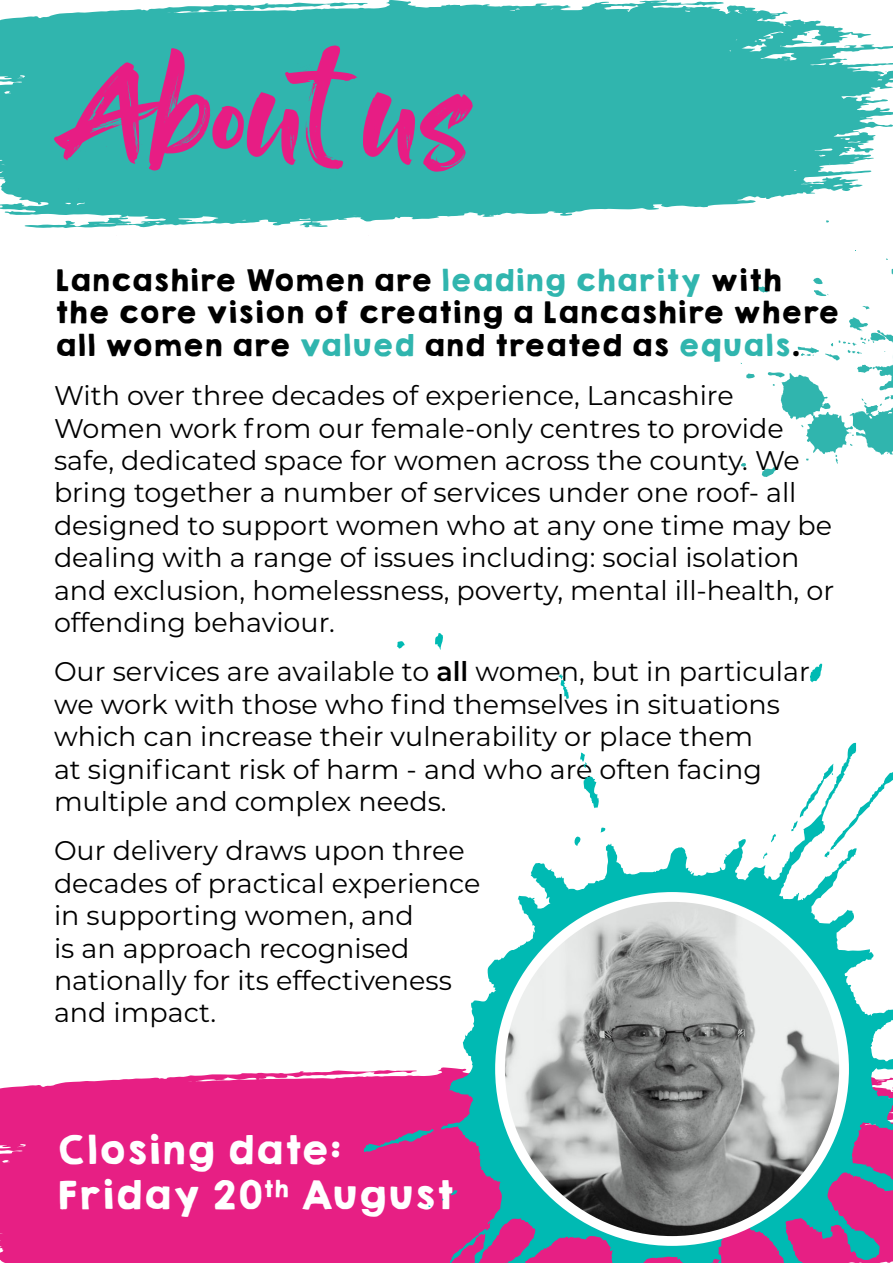
<style>
.page{position:relative;width:893px;height:1263px;background:#fff}
.page>*{position:absolute;margin:0;border:0;box-sizing:border-box;transform-origin:0 0}
.t1{font:100.35px "My Font";color:#e71d84}
.t2{font:35.55px/45.5px "KGHAPPY Solid";color:#fff}
.t3{font:27px/32.4px "Montserrat";color:#000}
.t4{font:27px/32.4px "KGHAPPY Solid";color:#000}
.s1{color:#30b5ae}
.s2{font-weight:600}
</style>
<div class="page">
<div style="left:0;top:1069px;width:440px;height:194px;background:#e71f84"></div>
<svg style="left:741px;top:268px;width:152px;height:209px"></svg>
<svg style="left:0;top:0;width:893px;height:228px;fill:#30b5ae"></svg>
<svg style="left:810px;top:664px;width:12px;height:18px"></svg>
<svg style="left:435px;top:633px;width:8px;height:17px"></svg>
<svg style="left:397px;top:641px;width:8px;height:8px"></svg>
<svg style="left:363px;top:1129px;width:72px;height:23px"></svg>
<svg style="left:440px;top:742px;width:453px;height:521px"></svg>
<svg style="left:583px;top:776px;width:16px;height:32px"></svg>
<svg style="left:770px;top:834px;width:7px;height:8px"></svg>
<svg style="left:791px;top:764px;width:102px;height:95px"></svg>
<svg style="left:558px;top:674px;width:11px;height:25px"></svg>
<img style="left:500px;top:897px;width:344px;height:344px;border-radius:172px">
<div style="left:495px;top:892px;width:354px;height:354px;border:10px solid #fff;border-radius:50%"></div>
<h1 class="t1" style="left:54px;top:61px;width:423px">About us</h1>
<p class="t4" style="left:54px;top:264px;width:786px">Lancashire Women are <span class="s1">leading charity</span> with the core vision of creating a Lancashire where all women are <span class="s1">valued</span> and treated as <span class="s1">equals</span>.</p>
<p class="t3" style="left:54px;top:378px;width:782px">With over three decades of experience, Lancashire Women work from our female-only centres to provide safe, dedicated space for women across the county. We bring together a number of services under one roof- all designed to support women who at any one time may be dealing with a range of issues including: social isolation and exclusion, homelessness, poverty, mental ill-health, or offending behaviour.</p>
<p class="t3" style="left:54px;top:655px;width:757px">Our services are available to <span class="s2">all</span> women, but in particular we work with those who find themselves in situations which can increase their vulnerability or place them<br>at significant risk of harm - and who are often facing multiple and complex needs.</p>
<p class="t3" style="left:54px;top:834px;width:428px">Our delivery draws upon three decades of practical experience in supporting women, and<br>is an approach recognised nationally for its effectiveness and impact.</p>
<h2 class="t2" style="left:56px;top:1126px;width:399px">Closing date:<br>Friday 20<sup>th</sup> August</h2>
</div>
